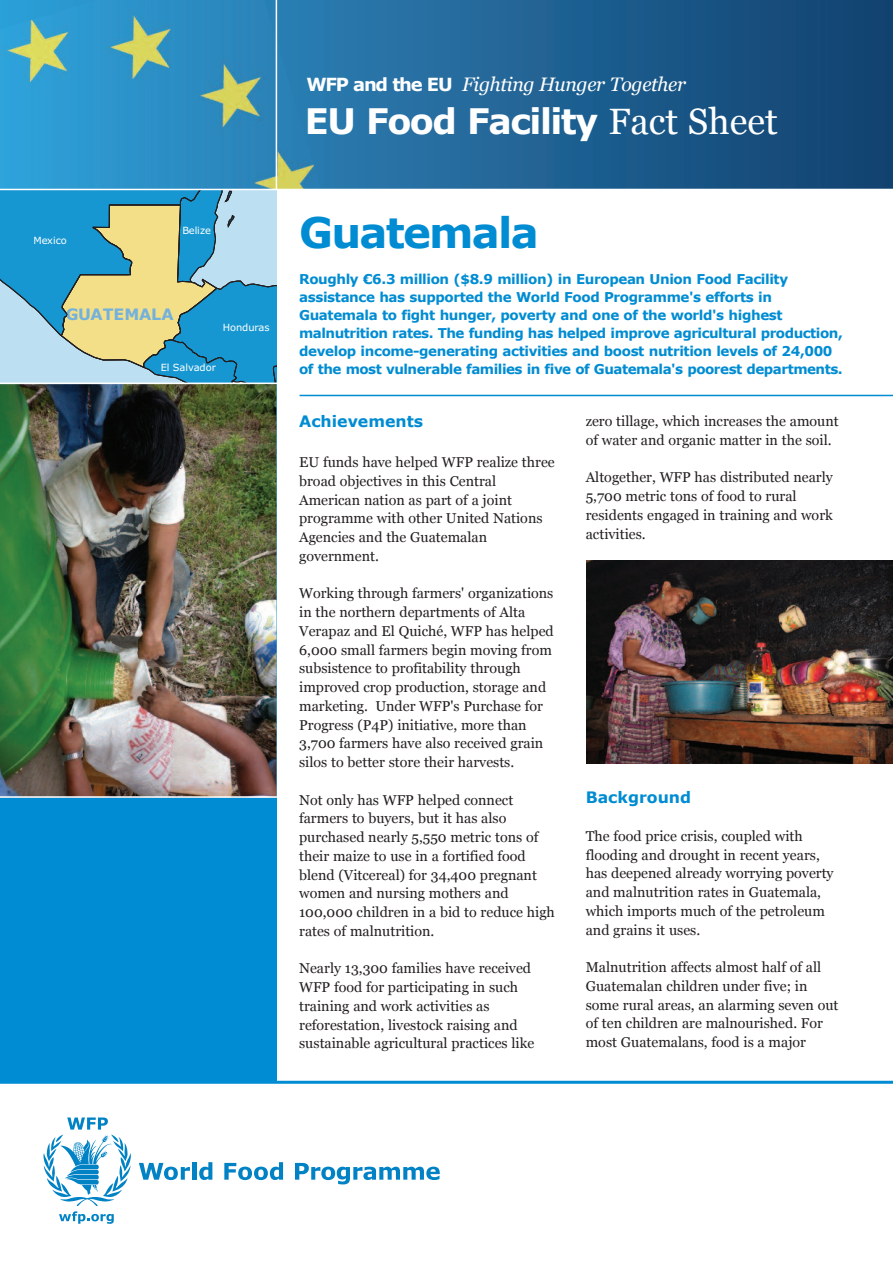
<style>
.page{position:relative;width:893px;height:1263px;background:#fff}
.page>*{position:absolute;margin:0;border:0;box-sizing:border-box;transform-origin:0 0}
.t1{font:700 42px "Verdana";letter-spacing:-.045em;color:#008cd2}
.t2{font:700 35.1px "Verdana";letter-spacing:-.045em;color:#fff}
.t3{font:italic 19.5px "Georgia";letter-spacing:-.02em;color:#fff}
.t4{font:700 15.75px "Verdana";color:#008cd2}
.t5{font:700 15.75px "Verdana";color:#74b1dd}
.t6{font:14.25px/18.8px "Georgia";color:#231f20}
.t7{font:700 13.5px/18px "Verdana";letter-spacing:-.03em;color:#008cd2}
.t8{font:9.9px "Verdana";color:#fff}
.s1{font-family:"Verdana";font-weight:700;font-style:normal;font-size:18px}
.s2{font-family:"Georgia";font-weight:400;font-size:36.6px}
</style>
<div class="page">
<div style="left:0;top:190px;width:276px;height:892px;background:#008cd2"></div>
<img style="left:0;top:384px;width:276px;height:412px">
<svg style="left:322px;top:0;width:571px;height:189px;background:#1d5c8d"></svg>
<img style="left:0;top:0;width:322px;height:189px">
<svg style="left:0;top:190px;width:276px;height:193px;background:#78b7c0"></svg>
<hr style="left:276px;top:0;width:1px;height:189px;background:#fff">
<hr style="left:0;top:383px;width:292px;height:1px;background:#fff">
<hr style="left:0;top:796px;width:292px;height:2px;background:#fff">
<hr style="left:0;top:1081px;width:893px;height:3px;background:#008cd2">
<svg style="left:43px;top:1117px;width:88px;height:107px"></svg>
<svg style="left:139px;top:1163px;width:51px;height:17px"></svg>
<hr style="left:192px;top:1162px;width:4px;height:18px;background:#0082c5">
<svg style="left:199px;top:1162px;width:13px;height:18px"></svg>
<svg style="left:224px;top:1162px;width:59px;height:18px"></svg>
<svg style="left:295px;top:1163px;width:145px;height:21px"></svg>
<img style="left:586px;top:561px;width:307px;height:202px">
<hr style="left:300px;top:395px;width:593px;height:1px;background:#008cd2">
<p class="t8" style="left:33px;top:234px;width:35px">Mexico</p>
<p class="t8" style="left:182px;top:224px;width:30px">Belize</p>
<p class="t5" style="left:66px;top:304px;width:109px">GUATEMALA</p>
<p class="t8" style="left:223px;top:321px;width:48px">Honduras</p>
<p class="t8" style="left:161px;top:361px;width:57px">El Salvador</p>
<h3 class="t3" style="left:306px;top:73px;width:381px"><span class="s1">WFP and the EU</span> Fighting Hunger Together</h3>
<h2 class="t2" style="left:305px;top:99px;width:474px">EU Food Facility <span class="s2">Fact Sheet</span></h2>
<h1 class="t1" style="left:299px;top:205px;width:241px">Guatemala</h1>
<p class="t7" style="left:299px;top:269px;width:545px">Roughly €6.3 million ($8.9 million) in European Union Food Facility assistance has supported the World Food Programme's efforts in Guatemala to fight hunger, poverty and one of the world's highest malnutrition rates. The funding has helped improve agricultural production, develop income-generating activities and boost nutrition levels of 24,000 of the most vulnerable families in five of Guatemala's poorest departments.</p>
<p class="t4" style="left:299px;top:411px;width:126px">Achievements</p>
<p class="t6" style="left:299px;top:453px;width:257px">EU funds have helped WFP realize three broad objectives in this Central<br>American nation as part of a joint programme with other United Nations<br>Agencies and the Guatemalan government.</p>
<p class="t6" style="left:299px;top:584px;width:256px">Working through farmers' organizations in the northern departments of Alta Verapaz and El Quiché, WFP has helped 6,000 small farmers begin moving from subsistence to profitability through improved crop production, storage and marketing. Under WFP's Purchase for Progress (P4P) initiative, more than 3,700 farmers have also received grain silos to better store their harvests.</p>
<p class="t6" style="left:299px;top:790px;width:257px">Not only has WFP helped connect farmers to buyers, but it has also purchased nearly 5,550 metric tons of their maize to use in a fortified food blend (Vitcereal) for 34,400 pregnant women and nursing mothers and 100,000 children in a bid to reduce high rates of malnutrition.</p>
<p class="t6" style="left:299px;top:959px;width:237px">Nearly 13,300 families have received WFP food for participating in such training and work activities as reforestation, livestock raising and sustainable agricultural practices like</p>
<p class="t6" style="left:586px;top:412px;width:255px">zero tillage, which increases the amount of water and organic matter in the soil.</p>
<p class="t6" style="left:586px;top:468px;width:249px">Altogether, WFP has distributed nearly<br>5,700 metric tons of food to rural residents engaged in training and work activities.</p>
<p class="t4" style="left:586px;top:787px;width:107px">Background</p>
<p class="t6" style="left:586px;top:826px;width:249px">The food price crisis, coupled with flooding and drought in recent years, has deepened already worrying poverty and malnutrition rates in Guatemala, which imports much of the petroleum and grains it uses.</p>
<p class="t6" style="left:586px;top:958px;width:254px">Malnutrition affects almost half of all Guatemalan children under five; in some rural areas, an alarming seven out of ten children are malnourished. For most Guatemalans, food is a major</p>
</div>
